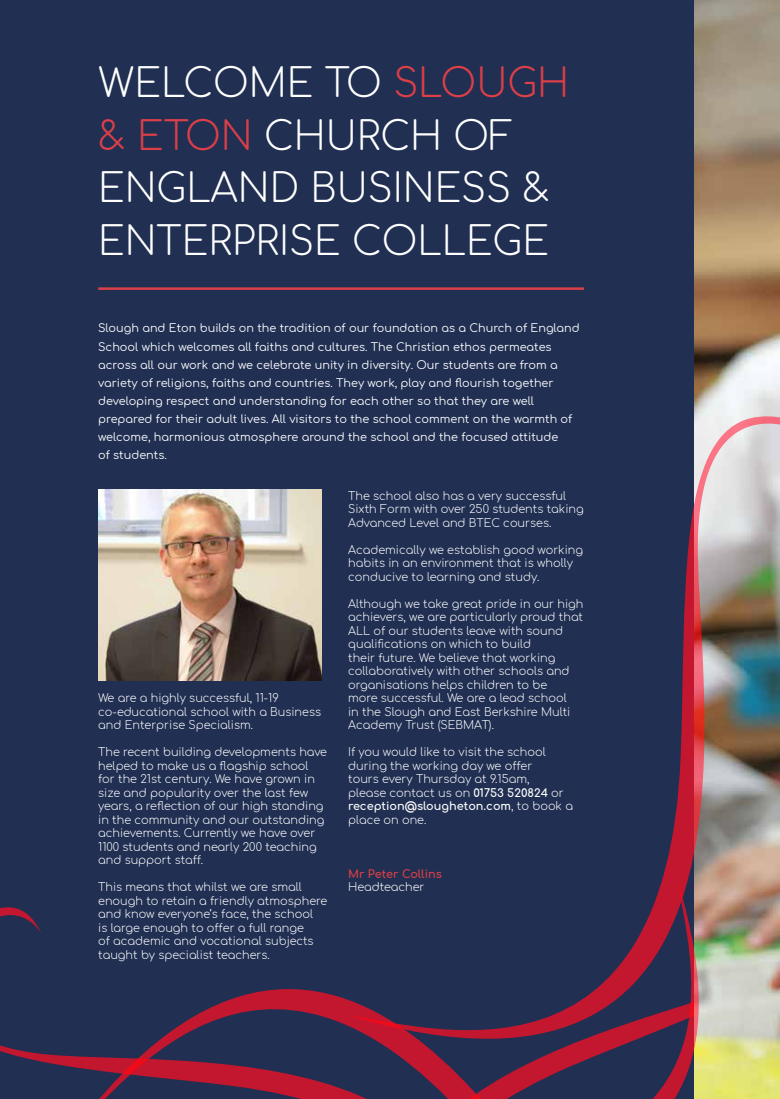
<style>
.page{position:relative;width:780px;height:1099px;background:#fff}
.page>*{position:absolute;margin:0;border:0;box-sizing:border-box;transform-origin:0 0}
.t1{font:300 38.75px/52.5px "Comfortaa";color:#fff}
.t2{font:300 11.25px/13.5px "Comfortaa";color:#fff}
.t3{font:11.25px/18.1px "Comfortaa";color:#fff}
.t4{font:700 11.25px "Comfortaa";color:#dc3f48}
.s1{color:#dc3f48}
.s2{font-weight:700}
</style>
<div class="page">
<div style="left:0;top:0;width:694px;height:884px;background:#202f52"></div>
<img style="left:694px;top:0;width:86px;height:395px">
<div style="left:0;top:884px;width:148px;height:214px;background:#202f52"></div>
<svg style="left:348px;top:395px;width:432px;height:516px;background:#3d435e"></svg>
<svg style="left:69px;top:911px;width:711px;height:187px;background:#343150"></svg>
<svg style="left:148px;top:881px;width:627px;height:217px;background:#4f3d54"></svg>
<hr style="left:98px;top:287px;width:486px;height:3px;background:#dc3f48">
<img style="left:98px;top:490px;width:223px;height:190px">
<h1 class="t1" style="left:98px;top:51px;width:472px">Welcome to <span class="s1">Slough &amp; Eton</span> Church of<br>England Business</h1>
<h1 class="t1" style="left:98px;top:156px;width:453px;text-align:right">&amp;<br>Enterprise College</h1>
<p class="t3" style="left:98px;top:318px;width:483px">Slough and Eton builds on the tradition of our foundation as a Church of England School which welcomes all faiths and cultures. The Christian ethos permeates across all our work and we celebrate unity in diversity. Our students are from a variety of religions, faiths and countries. They work, play and flourish together developing respect and understanding for each other so that they are well prepared for their adult lives. All visitors to the school comment on the warmth of welcome, harmonious atmosphere around the school and the focused attitude<br>of students.</p>
<p class="t2" style="left:98px;top:689px;width:224px">We are a highly successful, 11-19 co-educational school with a Business and Enterprise Specialism.</p>
<p class="t2" style="left:98px;top:743px;width:230px">The recent building developments have helped to make us a flagship school for the 21st century. We have grown in size and popularity over the last few years, a reflection of our high standing in the community and our outstanding achievements. Currently we have over 1100 students and nearly 200 teaching and support staff.</p>
<p class="t2" style="left:98px;top:878px;width:231px">This means that whilst we are small enough to retain a friendly atmosphere and know everyone’s face, the school<br>is large enough to offer a full range<br>of academic and vocational subjects taught by specialist teachers.</p>
<p class="t2" style="left:348px;top:487px;width:237px">The school also has a very successful<br>Sixth Form with over 250 students taking<br>Advanced Level and BTEC courses.</p>
<p class="t2" style="left:348px;top:541px;width:236px">Academically we establish good working habits in an environment that is wholly conducive to learning and study.</p>
<p class="t2" style="left:348px;top:595px;width:237px;text-align:justify">Although we take great pride in our high achievers, we are particularly proud that ALL</p>
<p class="t2" style="left:348px;top:622px;width:224px;text-indent:25px">of our students leave with sound qualifications on which to build<br>their future. We believe that working collaboratively with other schools and organisations helps children to be more successful. We are a lead school in the Slough and East Berkshire M ulti Academy Trust (SEBMAT</p>
<p class="t2" style="left:489px;top:716px;width:7px">).</p>
<p class="t2" style="left:348px;top:743px;width:226px">If you would like to visit the school during the working day we offer<br>tours every Thursday at 9.15am,<br>please contact us on <span class="s2">01753 520824</span> or <span class="s2">reception@slougheton.com</span>, to book a place on one.</p>
<p class="t4" style="left:348px;top:863px;width:95px">Mr Peter Collins</p>
<p class="t2" style="left:348px;top:878px;width:78px">H eadteacher</p>
</div>
